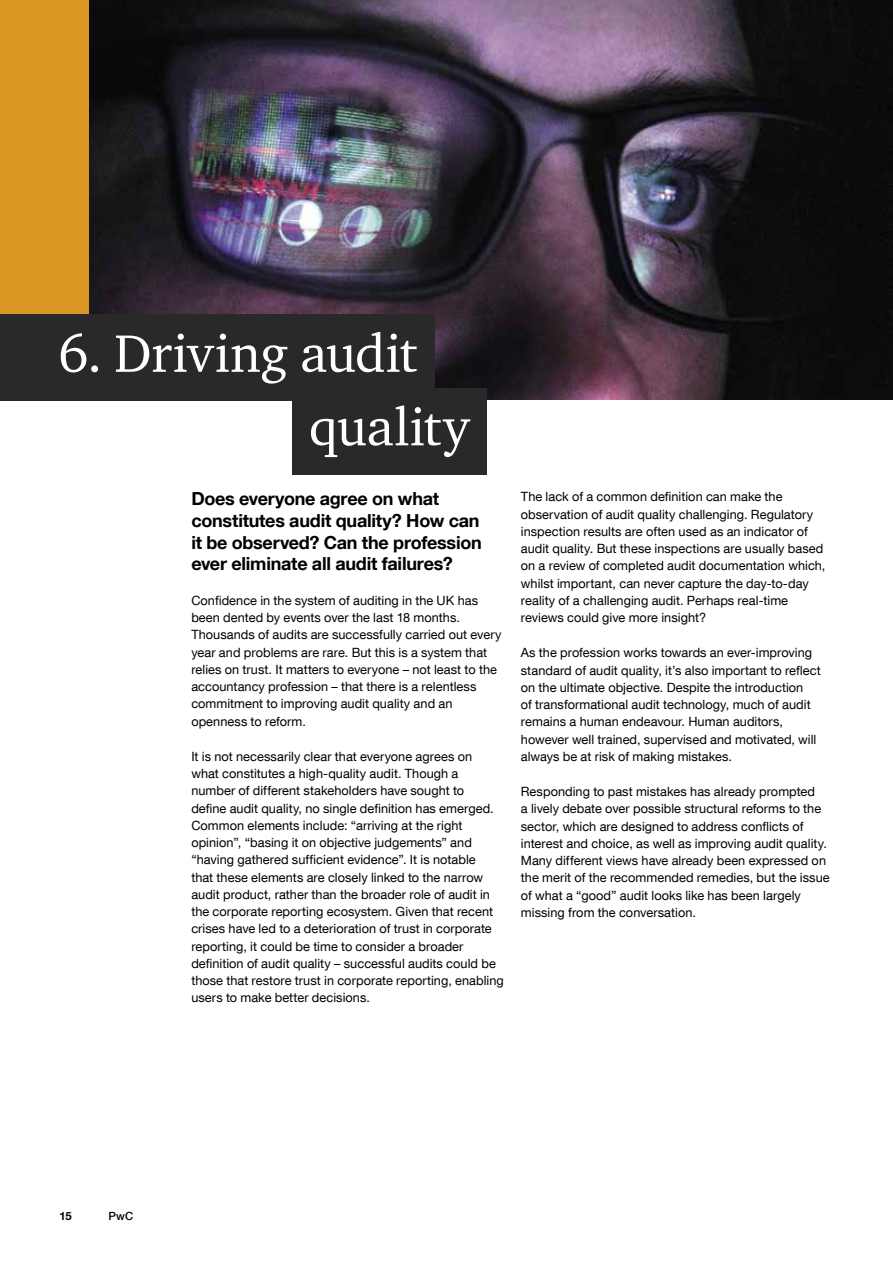
<style>
.page{position:relative;width:893px;height:1263px;background:#fff}
.page>*{position:absolute;margin:0;border:0;box-sizing:border-box;transform-origin:0 0}
.t1{font:54px/73.5px "ITC Charter Com";letter-spacing:-.01em;color:#fff}
.t2{font:700 18px/21.8px "Helvetica Neue LT Com";letter-spacing:-.015em;color:#000}
.t3{font:12.75px/17.2px "Helvetica Neue LT Com";letter-spacing:.005em;color:#000}
.t4{font:500 11.25px "Helvetica Neue LT Com";color:#000}
.t5{font:700 11.25px "Helvetica Neue LT Com";color:#000}
</style>
<div class="page">
<img style="left:88px;top:0;width:805px;height:400px">
<div style="left:0;top:0;width:88px;height:321px;background:#d99623"></div>
<div style="left:0;top:315px;width:434px;height:86px;background:#292929"></div>
<div style="left:292px;top:388px;width:194px;height:86px;background:#292929"></div>
<h1 class="t1" style="left:309px;top:316px;width:162px;text-indent:-251px">6. Driving audit quality</h1>
<h2 class="t2" style="left:191px;top:487px;width:292px">Does everyone agree on what constitutes audit quality? How can it be observed? Can the profession ever eliminate all audit failures?</h2>
<p class="t3" style="left:191px;top:591px;width:312px">Confidence in the system of auditing in the UK has been dented by events over the last 18 months.<br>Thousands of audits are successfully carried out every year and problems are rare. But this is a system that relies on trust. It matters to everyone – not least to the accountancy profession – that there is a relentless commitment to improving audit quality and an openness to reform.</p>
<p class="t3" style="left:191px;top:747px;width:314px">It is not necessarily clear that everyone agrees on<br>what constitutes a high-quality audit. Though a number of different stakeholders have sought to<br>define audit quality, no single definition has emerged.<br>Common elements include: “arriving at the right opinion”, “basing it on objective judgements” and “having gathered sufficient evidence”. It is notable<br>that these elements are closely linked to the narrow audit product, rather than the broader role of audit in the corporate reporting ecosystem. Given that recent crises have led to a deterioration of trust in corporate reporting, it could be time to consider a broader definition of audit quality – successful audits could be those that restore trust in corporate reporting, enabling users to make better decisions.</p>
<p class="t3" style="left:521px;top:488px;width:306px">The lack of a common definition can make the observation of audit quality challenging. Regulatory inspection results are often used as an indicator of audit quality. But these inspections are usually based on a review of completed audit documentation which, whilst important, can never capture the day-to-day reality of a challenging audit. Perhaps real-time reviews could give more insight?</p>
<p class="t3" style="left:521px;top:644px;width:301px">As the profession works towards an ever-improving standard of audit quality, it’s also important to reflect on the ultimate objective. Despite the introduction<br>of transformational audit technology, much of audit remains a human endeavour. Human auditors, however well trained, supervised and motivated, will always be at risk of making mistakes.</p>
<p class="t3" style="left:521px;top:783px;width:310px">Responding to past mistakes has already prompted<br>a lively debate over possible structural reforms to the sector, which are designed to address conflicts of interest and choice, as well as improving audit quality.<br>Many different views have already been expressed on the merit of the recommended remedies, but the issue of what a “good” audit looks like has been largely missing from the conversation.</p>
<p class="t5" style="left:60px;top:1209px;width:14px">15</p>
<p class="t4" style="left:108px;top:1209px;width:26px">PwC</p>
</div>
